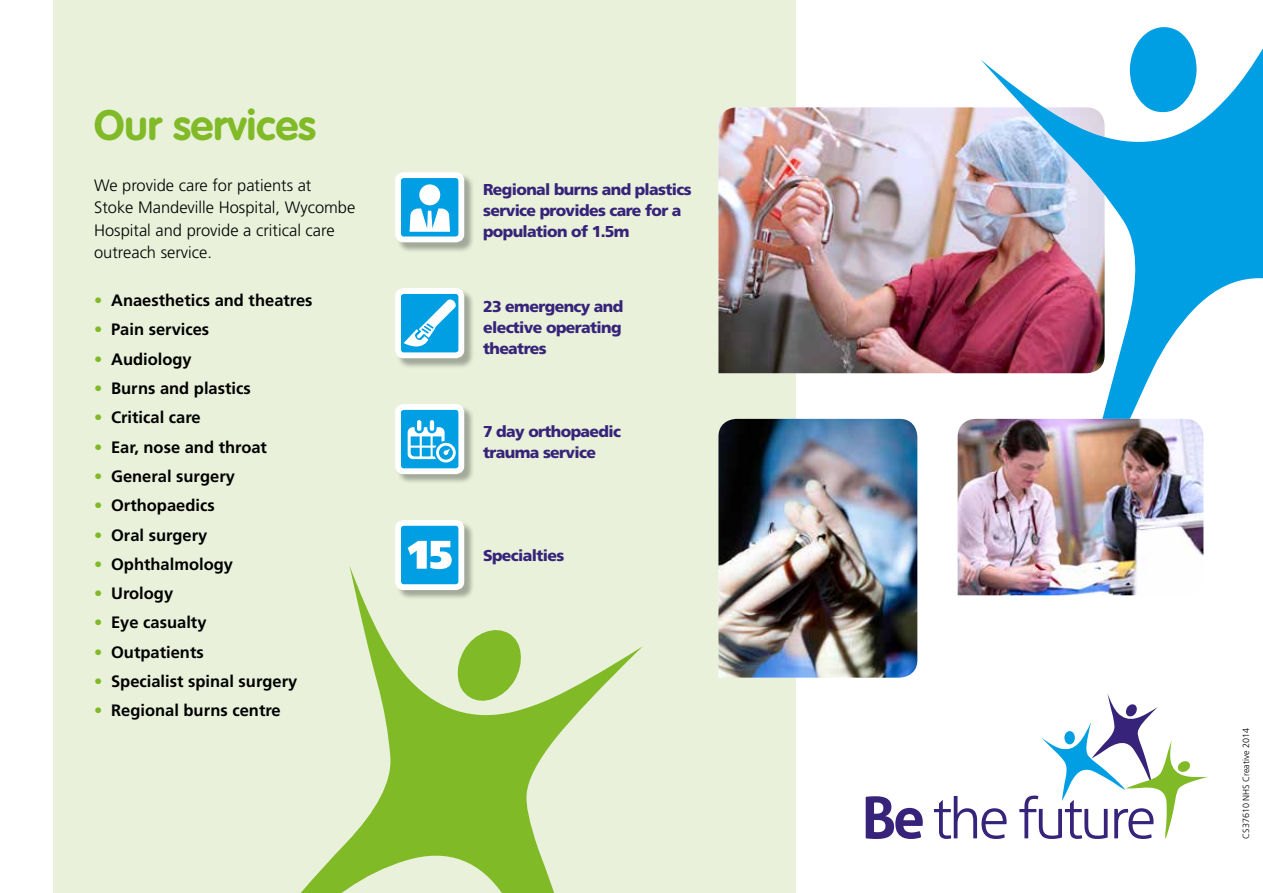
<style>
.page{position:relative;width:1263px;height:893px;background:#fff}
.page>*{position:absolute;margin:0;border:0;box-sizing:border-box;transform-origin:0 0}
.t1{font:700 42px "VAG Rounded";color:#80ba27}
.t2{font:700 16.5px "Frutiger";color:#000}
.t3{font:300 16.5px/22.5px "Frutiger";color:#000}
.t4{font:900 15.75px/21px "Frutiger";letter-spacing:-.04em;color:#37247a}
.t5{font:300 9px "Frutiger";color:#000}
.s1{color:#80ba27}
</style>
<div class="page">
<div style="left:54px;top:0;width:742px;height:893px;background:#e9f1da"></div>
<img style="left:718px;top:107px;width:263px;height:266px">
<svg style="left:981px;top:27px;width:282px;height:503px"></svg>
<svg style="left:866px;top:796px;width:57px;height:43px"></svg>
<svg style="left:934px;top:796px;width:72px;height:43px"></svg>
<svg style="left:1019px;top:694px;width:189px;height:145px"></svg>
<img style="left:718px;top:419px;width:199px;height:259px">
<img style="left:958px;top:419px;width:245px;height:176px">
<svg style="left:300px;top:566px;width:343px;height:327px"></svg>
<div style="left:396px;top:174px;width:79px;height:79px;background:#000;opacity:.3"></div>
<div style="left:398px;top:175px;width:63px;height:64px;background:#009fe3;border-radius:6px"></div>
<div style="left:395px;top:172px;width:69px;height:70px;border:6px solid #fff;border-radius:6px"></div>
<div style="left:396px;top:405px;width:79px;height:80px;background:#000;opacity:.3"></div>
<div style="left:398px;top:407px;width:63px;height:64px;background:#009fe3;border-radius:6px"></div>
<div style="left:395px;top:404px;width:69px;height:70px;border:6px solid #fff;border-radius:6px"></div>
<div style="left:396px;top:289px;width:79px;height:80px;background:#000;opacity:.3"></div>
<div style="left:398px;top:291px;width:63px;height:64px;background:#009fe3;border-radius:6px"></div>
<div style="left:395px;top:288px;width:69px;height:70px;border:6px solid #fff;border-radius:6px"></div>
<div style="left:396px;top:521px;width:79px;height:80px;background:#000;opacity:.3"></div>
<div style="left:398px;top:523px;width:63px;height:64px;background:#009fe3;border-radius:6px"></div>
<div style="left:395px;top:520px;width:69px;height:70px;border:6px solid #fff;border-radius:6px"></div>
<svg style="left:408px;top:541px;width:44px;height:28px"></svg>
<svg style="left:404px;top:299px;width:52px;height:48px"></svg>
<svg style="left:417px;top:420px;width:4px;height:11px"></svg>
<hr style="left:430px;top:420px;width:4px;height:11px;background:#fff;border-radius:2px">
<svg style="left:408px;top:427px;width:48px;height:35px"></svg>
<svg style="left:409px;top:209px;width:41px;height:23px"></svg>
<div style="left:419px;top:184px;width:21px;height:21px;background:#fff;border-radius:50%"></div>
<h1 class="t1" style="left:94px;top:101px;width:223px">Our services</h1>
<p class="t3" style="left:94px;top:174px;width:263px">We provide care for patients at<br>Stoke Mandeville Hospital, Wycombe<br>Hospital and provide a critical care outreach service.</p>
<p class="t2" style="left:94px;top:291px;width:220px"><span class="s1">•</span> Anaesthetics and theatres</p>
<p class="t2" style="left:94px;top:320px;width:117px"><span class="s1">•</span> Pain services</p>
<p class="t2" style="left:94px;top:349px;width:99px"><span class="s1">•</span> Audiology</p>
<p class="t2" style="left:94px;top:379px;width:158px"><span class="s1">•</span> Burns and plastics</p>
<p class="t2" style="left:94px;top:408px;width:108px"><span class="s1">•</span> Critical care</p>
<p class="t2" style="left:94px;top:437px;width:174px"><span class="s1">•</span> Ear, nose and throat</p>
<p class="t2" style="left:94px;top:466px;width:142px"><span class="s1">•</span> General surgery</p>
<p class="t2" style="left:94px;top:496px;width:122px"><span class="s1">•</span> Orthopaedics</p>
<p class="t2" style="left:94px;top:525px;width:115px"><span class="s1">•</span> Oral surgery</p>
<p class="t2" style="left:94px;top:554px;width:140px"><span class="s1">•</span> Ophthalmology</p>
<p class="t2" style="left:94px;top:584px;width:81px"><span class="s1">•</span> Urology</p>
<p class="t2" style="left:94px;top:613px;width:114px"><span class="s1">•</span> Eye casualty</p>
<p class="t2" style="left:94px;top:642px;width:111px"><span class="s1">•</span> Outpatients</p>
<p class="t2" style="left:94px;top:672px;width:205px"><span class="s1">•</span> Specialist spinal surgery</p>
<p class="t2" style="left:94px;top:701px;width:188px"><span class="s1">•</span> Regional burns centre</p>
<p class="t4" style="left:483px;top:178px;width:210px">Regional burns and plastics service provides care for a population of 1.5m</p>
<p class="t4" style="left:483px;top:295px;width:142px;text-align:justify">23 emergency and elective operating theatres</p>
<p class="t4" style="left:483px;top:420px;width:139px">7 day orthopaedic trauma service</p>
<p class="t4" style="left:483px;top:545px;width:83px">Specialties</p>
<p class="t5" style="left:1241px;top:839px;width:112px;rotate:-90deg">CS37610 NHS Creative 2014</p>
</div>
